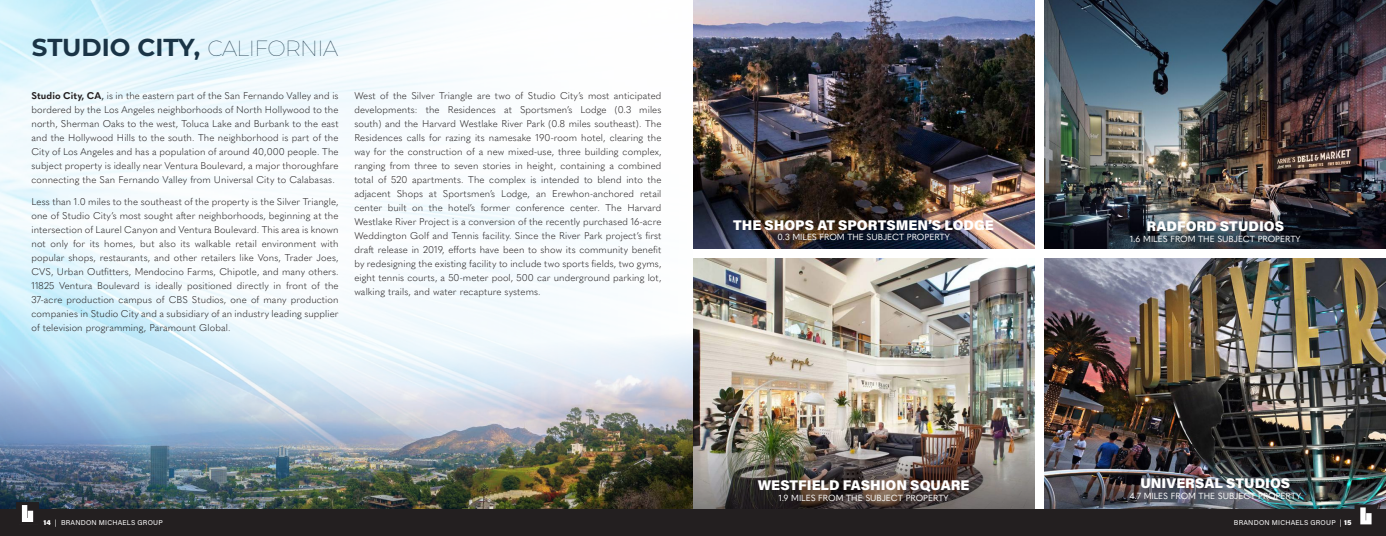
<style>
.page{position:relative;width:1386px;height:536px;background:#fff}
.page>*{position:absolute;margin:0;border:0;box-sizing:border-box;transform-origin:0 0}
.body_text{font:700 24.5px "Montserrat";color:#1a3446}
.t1{font:900 14px "Acumin Pro";color:#fff}
.Body{font:300 9.62px/14px "Quasimoda";letter-spacing:.01em;color:#231f20;text-align:justify}
.t2{font:8.75px "Quasimoda";color:#fff}
.t3{font:7px "Acumin Pro";letter-spacing:.03em;color:#fff}
.s1{font-weight:100;font-size:21.88px}
.s2{font-weight:700}
.s3{font-weight:400}
.s4{font-weight:900}
</style>
<div class="page">
<img style="left:0;top:0;width:693px;height:509px">
<img style="left:693px;top:0;width:341px;height:249px">
<img style="left:693px;top:259px;width:341px;height:161px">
<img style="left:1045px;top:0;width:341px;height:249px">
<img style="left:1045px;top:259px;width:341px;height:250px">
<img style="left:693px;top:420px;width:341px;height:89px">
<div style="left:0;top:509px;width:1386px;height:27px;background:#231f20"></div>
<svg style="left:1354px;top:504px;width:23px;height:21px"></svg>
<svg style="left:16px;top:502px;width:23px;height:20px"></svg>
<p class="body_text" style="left:32px;top:30px;width:308px">STUDIO CITY, <span class="s1">CALIFORNIA</span></p>
<p class="Body" style="left:32px;top:88px;width:309px"><span class="s2">Studio City, CA</span><span class="s3">,</span> is in the eastern part of the San Fernando Valley and is bordered by the Los Angeles neighborhoods of North Hollywood to the north, Sherman Oaks to the west, Toluca Lake and Burbank to the east and the Hollywood Hills to the south. The neighborhood is part of the City of Los Angeles and has a population of around 40,000 people. The subject property is ideally near Ventura Boulevard, a major thoroughfare connecting the San Fernando Valley from Universal City to Calabasas.</p>
<p class="Body" style="left:32px;top:194px;width:309px">Less than 1.0 miles to the southeast of the property is the Silver Triangle, one of Studio City’s most sought after neighborhoods, beginning at the intersection of Laurel Canyon and Ventura Boulevard. This area is known not only for its homes, but also its walkable retail environment with popular shops, restaurants, and other retailers like Vons, Trader Joes, CVS, Urban Outfitters, Mendocino Farms, Chipotle, and many others.<br>11825 Ventura Boulevard is ideally positioned directly in front of the 37-acre production campus of CBS Studios, one of many production companies in Studio City and a subsidiary of an industry leading supplier of television programming, Paramount Global.</p>
<p class="Body" style="left:354px;top:88px;width:309px">West of the Silver Triangle are two of Studio City’s most anticipated developments: the Residences at Sportsmen’s Lodge (0.3 miles south) and the Harvard Westlake River Park (0.8 miles southeast). The Residences calls for razing its namesake 190-room hotel, clearing the way for the construction of a new mixed-use, three building complex, ranging from three to seven stories in height, containing a combined total of 520 apartments. The complex is intended to blend into the adjacent Shops at Sportsmen’s Lodge, an Erewhon-anchored retail center built on the hotel’s former conference center. The Harvard Westlake River Project is a conversion of the recently purchased 16-acre Weddington Golf and Tennis facility. Since the River Park project’s first draft release in 2019, efforts have been to show its community benefit by redesigning the existing facility to include two sports fields, two gyms, eight tennis courts, a 50-meter pool, 500 car underground parking lot, walking trails, and water recapture systems.</p>
<p class="t1" style="left:733px;top:215px;width:262px">THE SHOPS AT SPORTSMEN’S LODGE</p>
<p class="t2" style="left:777px;top:230px;width:174px">0.3 MILES FROM THE SUBJECT PROPERTY</p>
<p class="t1" style="left:758px;top:475px;width:213px">WESTFIELD FASHION SQUARE</p>
<p class="t2" style="left:779px;top:490px;width:171px">1.9 MILES FROM THE SUBJECT PROPERTY</p>
<p class="t1" style="left:1147px;top:216px;width:139px">RADFORD STUDIOS</p>
<p class="t2" style="left:1130px;top:232px;width:172px">1.6 MILES FROM THE SUBJECT PROPERTY</p>
<p class="t1" style="left:1140px;top:473px;width:151px">UNIVERSAL STUDIOS</p>
<p class="t2" style="left:1130px;top:489px;width:173px">4.7 MILES FROM THE SUBJECT PROPERTY</p>
<p class="t3" style="left:43px;top:517px;width:121px"><span class="s4">14</span> | BRANDON MICHAELS GROUP</p>
<p class="t3" style="left:1234px;top:517px;width:119px">BRANDON MICHAELS GROUP | <span class="s4">15</span></p>
</div>
